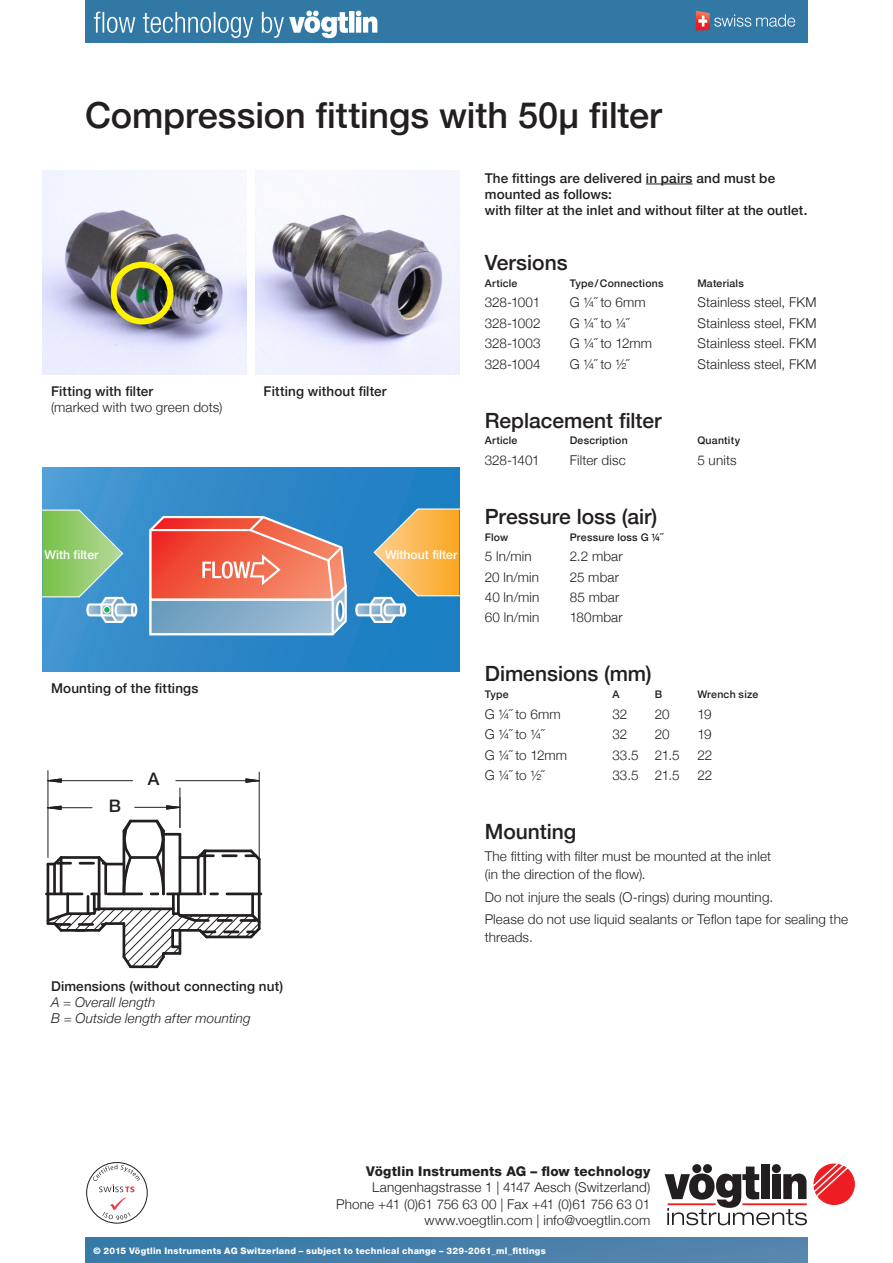
<style>
.page{position:relative;width:893px;height:1263px;background:#fff}
.page>*{position:absolute;margin:0;border:0;box-sizing:border-box;transform-origin:0 0}
.Seitentitel{font:500 36px "Helvetica Neue";letter-spacing:-.005em;color:#231f20}
.Titel{font:500 21px "Helvetica Neue";color:#231f20}
.t1{font:500 17.4px "Helvetica Neue";color:#231f20}
.Titel-2{font:300 13.5px/18px "Helvetica Neue";letter-spacing:.01em;color:#231f20}
.Adresse{font:300 13.5px "Helvetica Neue";letter-spacing:.01em;color:#231f20}
.Titel-3{font:500 13.5px/16.2px "Helvetica Neue";letter-spacing:.01em;color:#231f20}
.Facts___Figures{font:italic 300 13.5px/16.2px "Helvetica Neue";letter-spacing:.01em;color:#231f20}
.Facts___Figures-2{font:300 13.5px/16.2px "Helvetica Neue";letter-spacing:.01em;color:#231f20}
.Facts___Figures-3{font:500 13.5px "Helvetica Neue";letter-spacing:.01em;color:#231f20}
.Adresse-2{font:800 13.5px "Helvetica Neue";letter-spacing:.015em;color:#231f20}
.t2{font:500 12.3px "Helvetica Neue";color:#fff}
.Titel-4{font:500 10.5px "Helvetica Neue";letter-spacing:.02em;color:#231f20}
.DocInfo{font:800 9px "Helvetica Neue";letter-spacing:.025em;color:#fff}
.s1{font-weight:500}
.s2{font-weight:500;font-style:normal}
</style>
<div class="page">
<hr style="left:646px;top:184px;width:47px;height:1px;background:#231f20">
<div style="left:43px;top:468px;width:416px;height:204px;background:linear-gradient(to right,#4495d1,#187bc0)"></div>
<svg style="left:43px;top:509px;width:93px;height:115px;background:#71b3a1"></svg>
<div style="left:131px;top:603px;width:6px;height:13px;border:2px solid #fff;border-radius:50%"></div>
<div style="left:104px;top:606px;width:6px;height:7px;background:#23b24b;border-radius:50%"></div>
<div style="left:103px;top:606px;width:8px;height:7px;border:1px solid #fff;border-radius:50%"></div>
<svg style="left:147px;top:508px;width:312px;height:128px;background:#a79193"></svg>
<hr style="left:179px;top:788px;width:1px;height:40px;background:#231f20">
<hr style="left:135px;top:807px;width:45px;height:1px;background:#231f20">
<svg style="left:166px;top:805px;width:15px;height:5px"></svg>
<hr style="left:259px;top:772px;width:1px;height:89px;background:#231f20">
<hr style="left:48px;top:807px;width:44px;height:1px;background:#231f20">
<svg style="left:48px;top:805px;width:14px;height:5px"></svg>
<hr style="left:47px;top:771px;width:1px;height:86px;background:#231f20">
<hr style="left:48px;top:780px;width:85px;height:1px;background:#231f20">
<hr style="left:176px;top:780px;width:83px;height:1px;background:#231f20">
<svg style="left:47px;top:778px;width:15px;height:5px"></svg>
<svg style="left:245px;top:778px;width:15px;height:5px"></svg>
<svg style="left:45px;top:817px;width:218px;height:152px"></svg>
<img style="left:43px;top:170px;width:204px;height:204px">
<img style="left:255px;top:170px;width:204px;height:204px">
<div style="left:111px;top:262px;width:63px;height:62px;border:6px solid #fff101;border-radius:50%"></div>
<div style="left:85px;top:1237px;width:723px;height:26px;background:linear-gradient(to right,#367aa7,#5885ae)"></div>
<div style="left:86px;top:1162px;width:62px;height:61px;border:1px solid #231f20;border-radius:50%"></div>
<svg style="left:93px;top:1164px;width:47px;height:56px"></svg>
<svg style="left:772px;top:1164px;width:9px;height:9px"></svg>
<div style="left:761px;top:1165px;width:9px;height:34px;background:#231f20"></div>
<svg style="left:665px;top:1166px;width:142px;height:59px"></svg>
<hr style="left:742px;top:1203px;width:65px;height:2px;background:#ee1d23">
<hr style="left:668px;top:1203px;width:48px;height:2px;background:#ee1d23">
<svg style="left:813px;top:1163px;width:42px;height:42px"></svg>
<div style="left:692px;top:1164px;width:9px;height:9px;background:#231f20;border-radius:50%"></div>
<div style="left:703px;top:1164px;width:9px;height:9px;background:#231f20;border-radius:50%"></div>
<div style="left:85px;top:0;width:723px;height:43px;background:#3178a5"></div>
<svg style="left:94px;top:11px;width:283px;height:27px"></svg>
<svg style="left:696px;top:11px;width:99px;height:19px"></svg>
<p class="Seitentitel" style="left:85px;top:86px;width:578px">Compression fittings with 50μ filter</p>
<p class="Titel-3" style="left:485px;top:169px;width:324px">The fittings are delivered in pairs and must be mounted as follows:<br>with filter at the inlet and without filter at the outlet.</p>
<p class="Titel" style="left:485px;top:246px;width:84px">Versions</p>
<p class="Titel-4" style="left:485px;top:275px;width:34px">Article</p>
<p class="Titel-4" style="left:570px;top:275px;width:95px">Type/Connections</p>
<p class="Titel-4" style="left:697px;top:275px;width:48px">Materials</p>
<p class="Titel-2" style="left:485px;top:293px;width:57px">328-1001</p>
<p class="Titel-2" style="left:570px;top:293px;width:77px">G ¼˝ to 6mm</p>
<p class="Titel-2" style="left:697px;top:293px;width:121px">Stainless steel, FKM</p>
<p class="Titel-2" style="left:485px;top:313px;width:57px">328-1002</p>
<p class="Titel-2" style="left:570px;top:313px;width:60px">G ¼˝ to ¼˝</p>
<p class="Titel-2" style="left:697px;top:313px;width:121px">Stainless steel, FKM</p>
<p class="Titel-2" style="left:485px;top:334px;width:58px">328-1003</p>
<p class="Titel-2" style="left:570px;top:334px;width:84px">G ¼˝ to 12mm</p>
<p class="Titel-2" style="left:697px;top:334px;width:121px">Stainless steel. FKM</p>
<p class="Titel-2" style="left:485px;top:354px;width:58px">328-1004</p>
<p class="Titel-2" style="left:570px;top:354px;width:60px">G ¼˝ to ½˝</p>
<p class="Titel-2" style="left:697px;top:354px;width:121px">Stainless steel, FKM</p>
<p class="Facts___Figures-2" style="left:51px;top:382px;width:173px"><span class="s1">Fitting with filter<br></span>(marked with two green dots)</p>
<p class="Facts___Figures-3" style="left:264px;top:380px;width:125px">Fitting without filter</p>
<p class="t2" style="left:45px;top:547px;width:55px">With filter</p>
<p class="t2" style="left:385px;top:547px;width:74px">Without filter</p>
<p class="Facts___Figures-3" style="left:51px;top:678px;width:149px">Mounting of the fittings</p>
<p class="t1" style="left:109px;top:796px;width:14px">B</p>
<p class="t1" style="left:148px;top:768px;width:13px">A</p>
<p class="Facts___Figures" style="left:51px;top:977px;width:234px"><span class="s2">Dimensions (without connecting nut)<br></span>A = Overall length<br>B = Outside length after mounting</p>
<p class="Titel" style="left:485px;top:403px;width:178px">Replacement filter</p>
<p class="Titel-4" style="left:485px;top:432px;width:34px">Article</p>
<p class="Titel-4" style="left:570px;top:432px;width:59px">Description</p>
<p class="Titel-4" style="left:697px;top:432px;width:44px">Quantity</p>
<p class="Titel-2" style="left:485px;top:450px;width:57px">328-1401</p>
<p class="Titel-2" style="left:570px;top:450px;width:57px">Filter disc</p>
<p class="Titel-2" style="left:697px;top:450px;width:41px">5 units</p>
<p class="Titel" style="left:485px;top:499px;width:174px">Pressure loss (air)</p>
<p class="Titel-4" style="left:485px;top:528px;width:25px">Flow</p>
<p class="Titel-4" style="left:570px;top:528px;width:94px">Pressure loss G ¼˝</p>
<p class="Titel-2" style="left:485px;top:546px;width:48px">5 ln/min</p>
<p class="Titel-2" style="left:570px;top:546px;width:54px">2.2 mbar</p>
<p class="Titel-2" style="left:485px;top:567px;width:56px">20 ln/min</p>
<p class="Titel-2" style="left:570px;top:567px;width:51px">25 mbar</p>
<p class="Titel-2" style="left:485px;top:587px;width:56px">40 ln/min</p>
<p class="Titel-2" style="left:570px;top:587px;width:51px">85 mbar</p>
<p class="Titel-2" style="left:485px;top:608px;width:56px">60 ln/min</p>
<p class="Titel-2" style="left:570px;top:608px;width:54px">180mbar</p>
<p class="Titel" style="left:485px;top:657px;width:168px">Dimensions (mm)</p>
<p class="Titel-4" style="left:485px;top:686px;width:25px">Type</p>
<p class="Titel-4" style="left:612px;top:686px;width:9px">A</p>
<p class="Titel-4" style="left:655px;top:686px;width:9px">B</p>
<p class="Titel-4" style="left:697px;top:686px;width:62px">Wrench size</p>
<p class="Titel-2" style="left:485px;top:704px;width:77px">G ¼˝ to 6mm</p>
<p class="Titel-2" style="left:612px;top:704px;width:16px">32</p>
<p class="Titel-2" style="left:655px;top:704px;width:16px">20</p>
<p class="Titel-2" style="left:697px;top:704px;width:16px">19</p>
<p class="Titel-2" style="left:485px;top:725px;width:60px">G ¼˝ to ¼˝</p>
<p class="Titel-2" style="left:612px;top:725px;width:16px">32</p>
<p class="Titel-2" style="left:655px;top:725px;width:16px">20</p>
<p class="Titel-2" style="left:697px;top:725px;width:16px">19</p>
<p class="Titel-2" style="left:485px;top:745px;width:84px">G ¼˝ to 12mm</p>
<p class="Titel-2" style="left:612px;top:745px;width:69px">33.5 21.5</p>
<p class="Titel-2" style="left:697px;top:745px;width:17px">22</p>
<p class="Titel-2" style="left:485px;top:765px;width:60px">G ¼˝ to ½˝</p>
<p class="Titel-2" style="left:612px;top:765px;width:69px">33.5 21.5</p>
<p class="Titel-2" style="left:697px;top:765px;width:17px">22</p>
<p class="Titel" style="left:485px;top:815px;width:93px">Mounting</p>
<p class="Titel-2" style="left:485px;top:847px;width:288px">The fitting with filter must be mounted at the inlet (in the direction of the flow).</p>
<p class="Titel-2" style="left:485px;top:887px;width:290px">Do not injure the seals (O-rings) during mounting.</p>
<p class="Titel-2" style="left:485px;top:909px;width:365px">Please do not use liquid sealants or Teflon tape for sealing the threads.</p>
<p class="Adresse-2" style="left:366px;top:1163px;width:285px">Vögtlin Instruments AG – flow technology</p>
<p class="Adresse" style="left:372px;top:1176px;width:279px">Langenhagstrasse 1 | 4147 Aesch (Switzerland)</p>
<p class="Adresse" style="left:336px;top:1193px;width:315px">Phone +41 (0)61 756 63 00 | Fax +41 (0)61 756 63 01</p>
<p class="Adresse" style="left:425px;top:1209px;width:227px">www.voegtlin.com | info@voegtlin.com</p>
<p class="DocInfo" style="left:94px;top:1245px;width:454px">© 2015 Vögtlin Instruments AG Switzerland – subject to technical change – 329-2061_ml_fittings</p>
</div>
